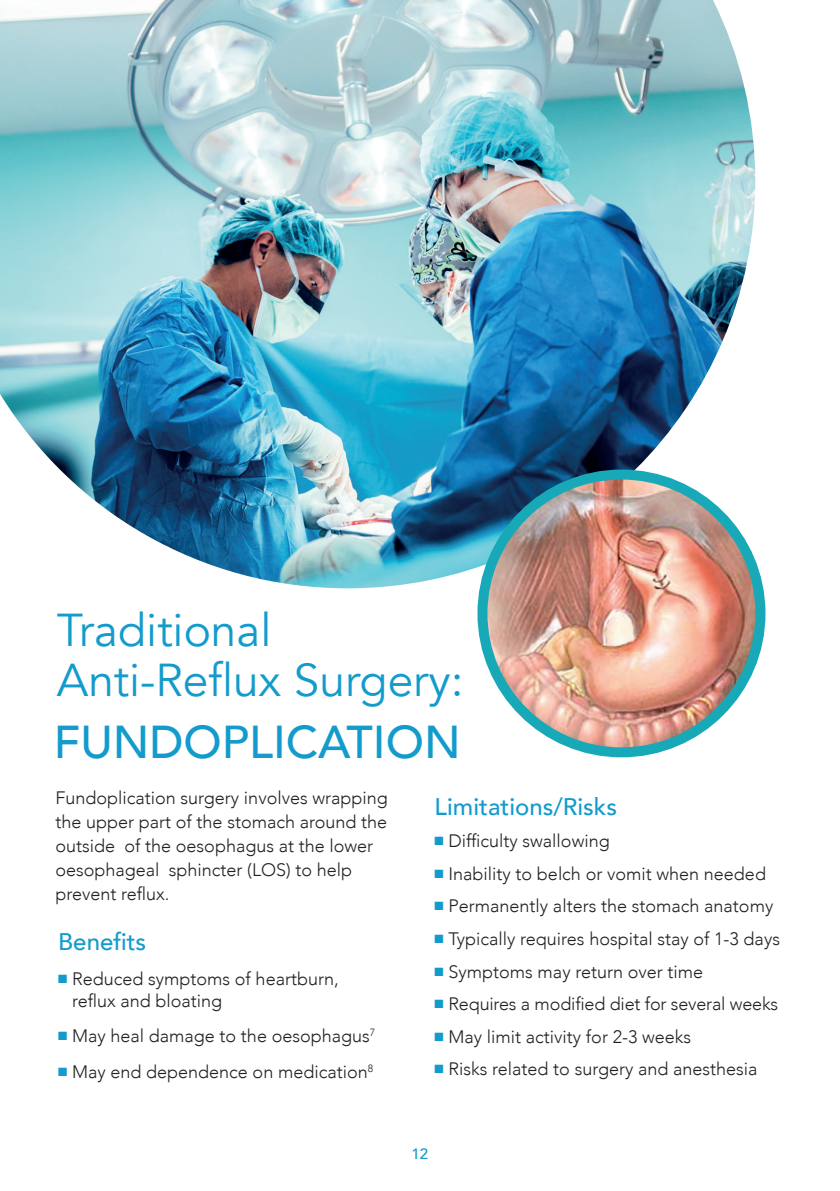
<style>
.page{position:relative;width:840px;height:1191px;background:#fff}
.page>*{position:absolute;margin:0;border:0;box-sizing:border-box;transform-origin:0 0}
.t1{font:46px/50px "Avenir";color:#139bcc}
.t2{font:500 46px "Avenir";color:#139bcc}
.t3{font:500 24px "Avenir";color:#139bcc}
.t4{font:300 18px/24px "Avenir";color:#231f20}
.t5{font:500 15px "Avenir";color:#139bcc}
.s1{color:#139bcc}
</style>
<div class="page">
<img style="left:0;top:0;width:754px;height:588px">
<img style="left:482px;top:474px;width:278px;height:278px;border-radius:139px">
<div style="left:477px;top:469px;width:288px;height:288px;border:10px solid #18a9b8;border-radius:50%"></div>
<h1 class="t1" style="left:57px;top:606px;width:408px">Traditional<br>Anti-Reflux Surgery:</h1>
<h1 class="t2" style="left:54px;top:701px;width:408px">FUNDOPLICATION</h1>
<p class="t4" style="left:55px;top:786px;width:334px">Fundoplication surgery involves wrapping the upper part of the stomach around the outside of the oesophagus at the lower oesophageal sphincter (LOS) to help prevent reflux.</p>
<h2 class="t3" style="left:434px;top:786px;width:184px">Limitations/Risks</h2>
<p class="t4" style="left:434px;top:829px;width:176px"><span class="s1">■</span> Difficulty swallowing</p>
<p class="t4" style="left:434px;top:861px;width:332px"><span class="s1">■</span> Inability to belch or vomit when needed</p>
<p class="t4" style="left:434px;top:894px;width:340px"><span class="s1">■</span> Permanently alters the stomach anatomy</p>
<p class="t4" style="left:434px;top:926px;width:346px"><span class="s1">■</span> Typically requires hospital stay of 1-3 days</p>
<p class="t4" style="left:434px;top:959px;width:270px"><span class="s1">■</span> Symptoms may return over time</p>
<p class="t4" style="left:434px;top:991px;width:345px"><span class="s1">■</span> Requires a modified diet for several weeks</p>
<p class="t4" style="left:434px;top:1024px;width:258px"><span class="s1">■</span> May limit activity for 2-3 weeks</p>
<p class="t4" style="left:434px;top:1056px;width:324px"><span class="s1">■</span> Risks related to surgery and anesthesia</p>
<h2 class="t3" style="left:58px;top:920px;width:90px">Benefits</h2>
<p class="t4" style="left:72px;top:968px;width:268px;line-height:21.6px;text-indent:-14px"><span class="s1">■</span> Reduced symptoms of heartburn, reflux and bloating</p>
<p class="t4" style="left:58px;top:1024px;width:318px"><span class="s1">■</span> May heal damage to the oesophagus<sup>7</sup></p>
<p class="t4" style="left:58px;top:1059px;width:316px"><span class="s1">■</span> May end dependence on medication<sup>8</sup></p>
<p class="t5" style="left:411px;top:1141px;width:18px">12</p>
</div>
